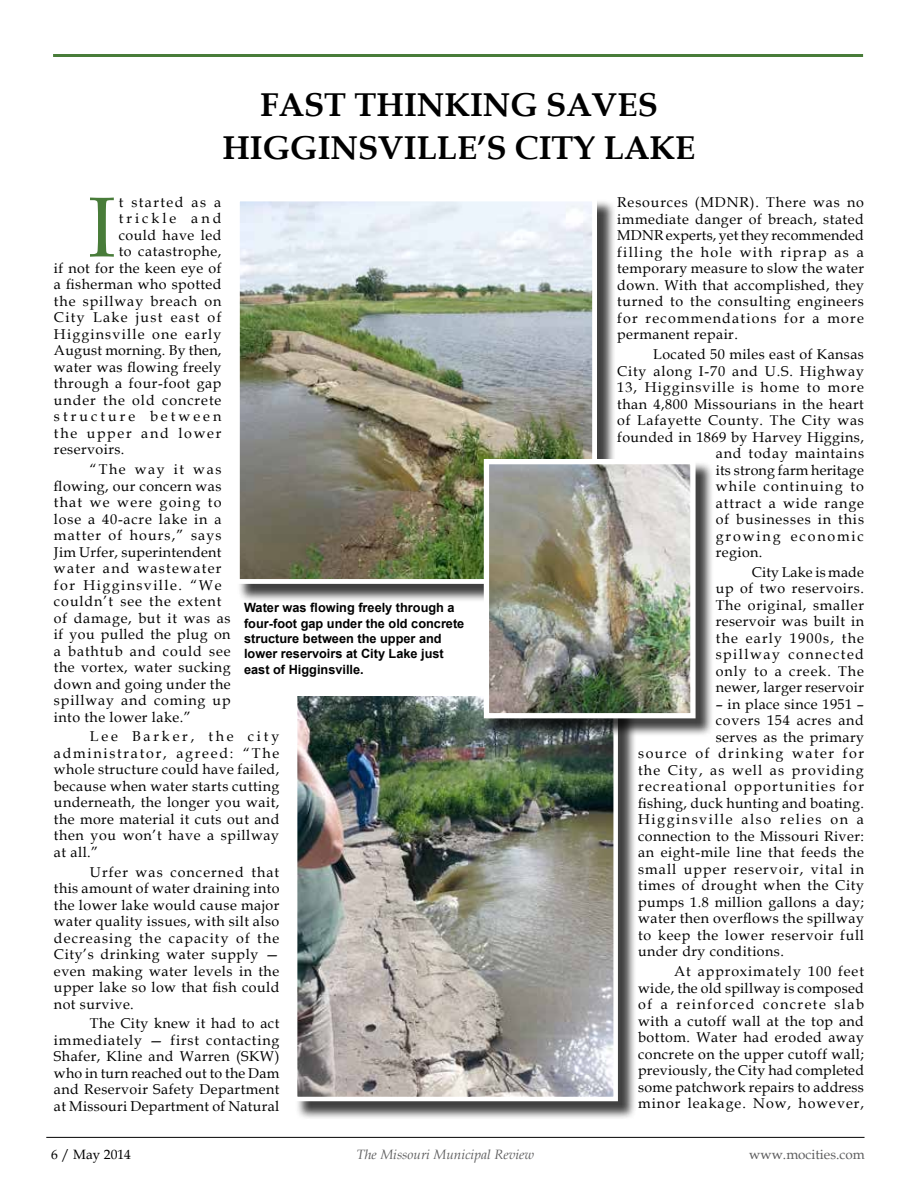
<style>
.page{position:relative;width:918px;height:1188px;background:#fff}
.page>*{position:absolute;margin:0;border:0;box-sizing:border-box;transform-origin:0 0}
.t1{font:85.2px "Book Antiqua";color:#487c39}
.t2{font:700 33px/43.5px "Book Antiqua";color:#000;text-align:center}
.t3{font:14.25px/16.5px "Book Antiqua";letter-spacing:.045em;color:#000;text-align:justify}
.t4{font:14.25px "Book Antiqua";letter-spacing:.075em;color:#000}
.t5{font:14.25px "Book Antiqua";letter-spacing:.08em;color:#000}
.t6{font:14.25px "Book Antiqua";letter-spacing:.065em;color:#000}
.t7{font:14.25px "Book Antiqua";letter-spacing:.025em;color:#000}
.t8{font:14.25px "Book Antiqua";letter-spacing:.095em;color:#000}
.t9{font:14.25px "Book Antiqua";letter-spacing:.09em;color:#000}
.t10{font:14.25px "Book Antiqua";letter-spacing:.11em;color:#000}
.t11{font:14.25px "Book Antiqua";letter-spacing:.105em;color:#000}
.t12{font:14.25px "Book Antiqua";letter-spacing:.02em;color:#000}
.t13{font:14.25px "Book Antiqua";letter-spacing:.015em;color:#000}
.t14{font:14.25px "Book Antiqua";letter-spacing:.07em;color:#000}
.t15{font:14.25px "Book Antiqua";letter-spacing:.085em;color:#000}
.t16{font:14.25px "Book Antiqua";letter-spacing:.215em;color:#000}
.t17{font:14.25px "Book Antiqua";letter-spacing:.12em;color:#000}
.t18{font:14.25px "Book Antiqua";letter-spacing:.13em;color:#000}
.t19{font:14.25px "Book Antiqua";letter-spacing:.21em;color:#000}
.t20{font:italic 13.5px "Book Antiqua";color:#5e5e5f}
.t21{font:13.5px "Book Antiqua";color:#5e5e5f}
.t22{font:13.5px "Book Antiqua";color:#000}
.t23{font:700 12.75px/15.3px "Arial";color:#000}
</style>
<div class="page">
<hr style="left:46px;top:1137px;width:819px;height:1px;background:#000">
<div style="left:237px;top:199px;width:379px;height:404px;background:#000;opacity:.75"></div>
<img style="left:241px;top:203px;width:350px;height:375px">
<div style="left:235px;top:197px;width:362px;height:387px;border:5px solid #fff"></div>
<div style="left:295px;top:694px;width:341px;height:426px;background:#000;opacity:.75"></div>
<img style="left:298px;top:697px;width:315px;height:399px">
<div style="left:293px;top:692px;width:325px;height:409px;border:4px solid #fff"></div>
<div style="left:486px;top:461px;width:228px;height:276px;background:#000;opacity:.75"></div>
<img style="left:490px;top:465px;width:200px;height:247px">
<div style="left:484px;top:459px;width:212px;height:259px;border:5px solid #fff"></div>
<hr style="left:53px;top:54px;width:810px;height:3px;background:#487c39">
<h2 class="t2" style="left:223px;top:82px;width:474px">FAST THINKING SAVES<br>HIGGINSVILLE’S CITY LAKE</h2>
<p class="t3" style="left:617px;top:194px;width:248px">Resources (MDNR). There was no immediate danger of breach, stated MDNR experts, yet they recommended filling the hole with riprap as a temporary measure to slow the water down. With that accomplished, they turned to the consulting engineers for recommendations for a more permanent repair.</p>
<p class="t3" style="left:653px;top:346px;width:212px">Located 50 miles east of Kansas</p>
<p class="t3" style="left:617px;top:362px;width:248px">City along I-70 and U.S. Highway</p>
<p class="t4" style="left:617px;top:377px;width:248px">13, Higginsville is home to more</p>
<p class="t3" style="left:617px;top:395px;width:248px">than 4,800 Missourians in the heart</p>
<p class="t3" style="left:617px;top:412px;width:248px">of Lafayette County. The City was</p>
<p class="t3" style="left:617px;top:428px;width:248px">founded in 1869 by Harvey Higgins,</p>
<p class="t3" style="left:716px;top:445px;width:150px">and today maintains</p>
<p class="t13" style="left:716px;top:460px;width:150px">its strong farm heritage</p>
<p class="t15" style="left:716px;top:476px;width:150px">while continuing to</p>
<p class="t6" style="left:716px;top:493px;width:150px">attract a wide range</p>
<p class="t3" style="left:716px;top:511px;width:150px">of businesses in this</p>
<p class="t18" style="left:716px;top:526px;width:150px">growing economic</p>
<p class="t3" style="left:716px;top:544px;width:48px">region.</p>
<p class="t3" style="left:716px;top:563px;width:150px;text-indent:36px">City Lake is made up of two reservoirs.<br>The original, smaller reservoir was built in the early 1900s, the spillway connected only to a creek. The newer, larger reservoir</p>
<p class="t3" style="left:716px;top:695px;width:150px">– in place since 1951 –</p>
<p class="t3" style="left:716px;top:712px;width:150px">covers 154 acres and</p>
<p class="t3" style="left:716px;top:728px;width:150px">serves as the primary</p>
<p class="t11" style="left:638px;top:744px;width:227px">source of drinking water for</p>
<p class="t5" style="left:638px;top:760px;width:227px">the City, as well as providing</p>
<p class="t9" style="left:638px;top:777px;width:227px">recreational opportunities for</p>
<p class="t7" style="left:638px;top:793px;width:227px">fishing, duck hunting and boating.</p>
<p class="t10" style="left:638px;top:810px;width:227px">Higginsville also relies on a</p>
<p class="t3" style="left:638px;top:827px;width:227px">connection to the Missouri River:</p>
<p class="t3" style="left:638px;top:844px;width:227px">an eight-mile line that feeds the</p>
<p class="t4" style="left:638px;top:859px;width:227px">small upper reservoir, vital in</p>
<p class="t3" style="left:638px;top:877px;width:227px">times of drought when the City</p>
<p class="t3" style="left:638px;top:893px;width:227px">pumps 1.8 million gallons a day;</p>
<p class="t3" style="left:638px;top:910px;width:227px">water then overflows the spillway</p>
<p class="t3" style="left:638px;top:926px;width:227px">to keep the lower reservoir full</p>
<p class="t3" style="left:638px;top:943px;width:147px">under dry conditions.</p>
<p class="t3" style="left:638px;top:963px;width:227px;text-indent:36px">At approximately 100 feet wide, the old spillway is composed of a reinforced concrete slab with a cutoff wall at the top and bottom. Water had eroded away concrete on the upper cutoff wall; previously, the City had completed some patchwork repairs to address minor leakage. Now, however,</p>
<h1 class="t1" style="left:87px;top:168px;width:30px">I</h1>
<p class="t8" style="left:119px;top:192px;width:104px">t started as a</p>
<p class="t19" style="left:119px;top:209px;width:104px">trickle and</p>
<p class="t3" style="left:119px;top:227px;width:104px">could have led</p>
<p class="t3" style="left:119px;top:243px;width:104px">to catastrophe,</p>
<p class="t3" style="left:54px;top:260px;width:169px">if not for the keen eye of</p>
<p class="t3" style="left:54px;top:276px;width:169px">a fisherman who spotted</p>
<p class="t6" style="left:54px;top:291px;width:169px">the spillway breach on</p>
<p class="t8" style="left:54px;top:308px;width:169px">City Lake just east of</p>
<p class="t5" style="left:54px;top:324px;width:169px">Higginsville one early</p>
<p class="t12" style="left:54px;top:341px;width:169px">August morning. By then,</p>
<p class="t3" style="left:54px;top:359px;width:169px">water was flowing freely</p>
<p class="t3" style="left:54px;top:375px;width:169px">through a four-foot gap</p>
<p class="t14" style="left:54px;top:390px;width:169px">under the old concrete</p>
<p class="t16" style="left:54px;top:407px;width:169px">structure between</p>
<p class="t17" style="left:54px;top:423px;width:169px">the upper and lower</p>
<p class="t3" style="left:54px;top:441px;width:72px">reservoirs.</p>
<p class="t3" style="left:54px;top:461px;width:178px;text-align:left;text-indent:36px">“The way it was flowing, our concern was that we were going to lose a 40-acre lake in a matter of hours,” says<br>Jim Urfer, superintendent water and wastewater for Higginsville. “We couldn’t see the extent of damage, but it was as if you pulled the plug on a bathtub and could see the vortex, water sucking down and going under the spillway and coming up into the lower lake.”</p>
<p class="t3" style="left:54px;top:728px;width:227px;text-indent:36px">Lee Barker, the city administrator, agreed: “The whole structure could have failed, because when water starts cutting underneath, the longer you wait, the more material it cuts out and then you won’t have a spillway at all.”</p>
<p class="t3" style="left:54px;top:863px;width:227px;text-indent:36px">Urfer was concerned that this amount of water draining into the lower lake would cause major water quality issues, with silt also decreasing the capacity of the City’s drinking water supply — even making water levels in the upper lake so low that fish could not survive.</p>
<p class="t3" style="left:54px;top:1015px;width:227px;text-indent:36px">The City knew it had to act immediately — first contacting Shafer, Kline and Warren (SKW) who in turn reached out to the Dam and Reservoir Safety Department at Missouri Department of Natural</p>
<p class="t23" style="left:244px;top:601px;width:222px">Water was flowing freely through a four-foot gap under the old concrete structure between the upper and lower reservoirs at City Lake just east of Higginsville.</p>
<p class="t22" style="left:51px;top:1145px;width:81px">6 / May 2014</p>
<p class="t20" style="left:357px;top:1145px;width:179px">The Missouri Municipal Review</p>
<p class="t21" style="left:749px;top:1145px;width:117px">www.mocities.com</p>
</div>
